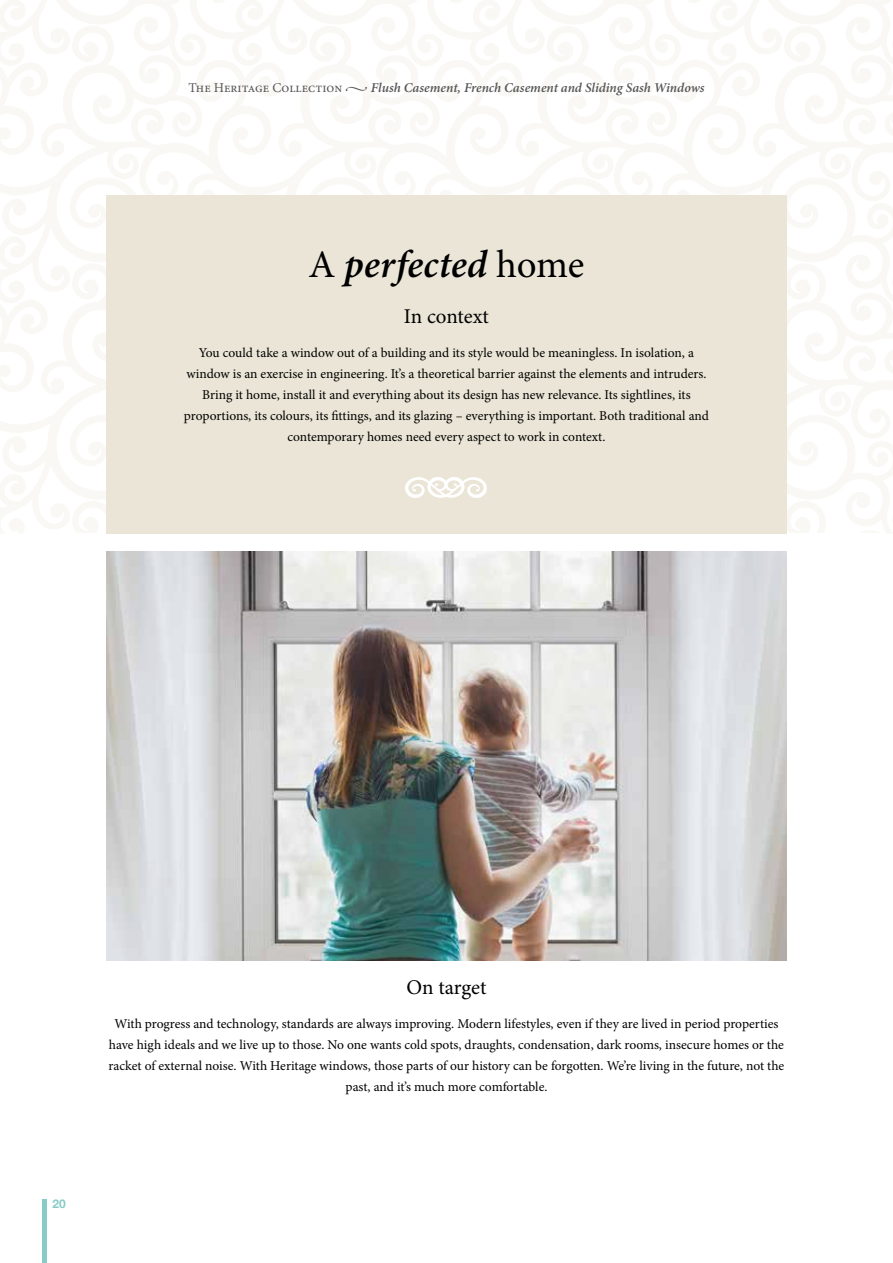
<style>
.page{position:relative;width:893px;height:1263px;background:#fff}
.page>*{position:absolute;margin:0;border:0;box-sizing:border-box;transform-origin:0 0}
.t1{font:italic 600 39px "Minion Pro";color:#000}
.t2{font:21px "Minion Pro";color:#000}
.t3{font:13.5px/21px "Minion Pro";color:#000;text-align:center}
.t4{font:italic 600 13.5px "Minion Pro";letter-spacing:-.005em;color:#575656}
.t5{font:700 12px "Helvetica Neue";color:#88ccc7}
.s1{font-weight:400;font-style:normal}
</style>
<div class="page">
<svg style="left:0;top:0;width:892px;height:533px"></svg>
<img style="left:892px;top:58px;width:1px;height:416px">
<img style="left:106px;top:551px;width:681px;height:410px">
<div style="left:106px;top:195px;width:681px;height:339px;background:#eae5d6"></div>
<svg style="left:405px;top:477px;width:82px;height:21px"></svg>
<hr style="left:43px;top:1199px;width:4px;height:64px;background:#88ccc7">
<p class="t4" style="left:188px;top:79px;width:518px"><span class="s1">The Heritage Collection •</span> Flush Casement, French Casement and Sliding Sash Windows</p>
<h1 class="t1" style="left:308px;top:237px;width:277px"><span class="s1">A</span> perfected <span class="s1">home</span></h1>
<h2 class="t2" style="left:404px;top:302px;width:87px">In context</h2>
<p class="t3" style="left:184px;top:342px;width:526px">You could take a window out of a building and its style would be meaningless. In isolation, a window is an exercise in engineering. It’s a theoretical barrier against the elements and intruders.<br>Bring it home, install it and everything about its design has new relevance. Its sightlines, its proportions, its colours, its fittings, and its glazing – everything is important. Both traditional and contemporary homes need every aspect to work in context.</p>
<p class="t5" style="left:53px;top:1194px;width:15px">20</p>
<h2 class="t2" style="left:406px;top:973px;width:82px">On target</h2>
<p class="t3" style="left:109px;top:1013px;width:677px">With progress and technology, standards are always improving. Modern lifestyles, even if they are lived in period properties have high ideals and we live up to those. No one wants cold spots, draughts, condensation, dark rooms, insecure homes or the racket of external noise. With Heritage windows, those parts of our history can be forgotten. We’re living in the future, not the past, and it’s much more comfortable.</p>
</div>
